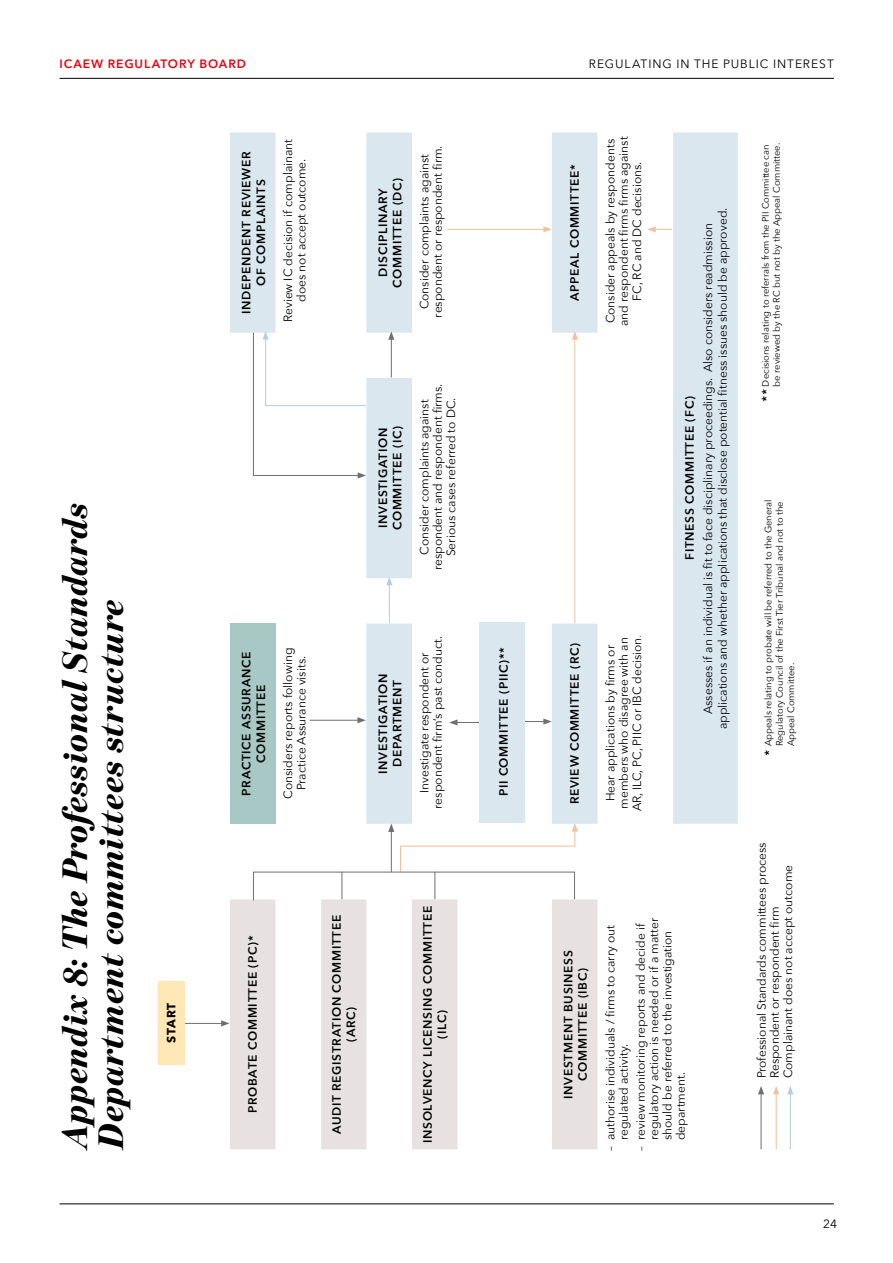
<style>
.page{position:relative;width:893px;height:1263px;background:#fff}
.page>*{position:absolute;margin:0;border:0;box-sizing:border-box;transform-origin:0 0}
.t1{font:italic 900 36px/36px "Benton Mod Disp";letter-spacing:.01em;color:#000}
.t2{font:italic 900 33.3px "Benton Mod Disp";letter-spacing:.01em;color:#000}
.t3{font:12px/13.4px "Avenir Next";color:#000;text-align:center}
.t4{font:600 12px/14.4px "Avenir Next";letter-spacing:.06em;color:#000;text-align:center}
.t5{font:12px "Avenir Next LT Pro";letter-spacing:.08em;color:#000}
.t6{font:600 12px "Avenir Next LT Pro";letter-spacing:.08em;color:#e30613}
.t7{font:700 12px "Avenir Next";color:#000}
.t8{font:9.3px/11.2px "Avenir Next";color:#000}
.s1{color:#706f6f}
</style>
<div class="page">
<hr style="left:60px;top:78px;width:774px;height:1px;background:#000">
<hr style="left:60px;top:1203px;width:774px;height:1px;background:#000">
<hr style="left:892px;top:0;width:1px;height:1263px;background:#a7c8c4">
<svg style="left:230px;top:899px;width:367px;height:250px"></svg>
<svg style="left:230px;top:132px;width:508px;height:692px"></svg>
<hr style="left:389px;top:583px;width:1px;height:40px;background:#b1cfdf">
<svg style="left:386px;top:577px;width:6px;height:8px"></svg>
<hr style="left:310px;top:720px;width:50px;height:1px;background:#706f6f">
<svg style="left:357px;top:717px;width:9px;height:6px"></svg>
<svg style="left:524px;top:718px;width:28px;height:7px"></svg>
<svg style="left:449px;top:719px;width:30px;height:6px"></svg>
<svg style="left:253px;top:331px;width:114px;height:147px"></svg>
<hr style="left:391px;top:338px;width:1px;height:39px;background:#706f6f">
<svg style="left:388px;top:331px;width:6px;height:9px"></svg>
<svg style="left:253px;top:823px;width:325px;height:78px"></svg>
<hr style="left:574px;top:337px;width:1px;height:286px;background:#f1c09d">
<svg style="left:572px;top:331px;width:6px;height:9px"></svg>
<hr style="left:447px;top:229px;width:98px;height:1px;background:#f1c09d">
<svg style="left:543px;top:226px;width:9px;height:6px"></svg>
<svg style="left:647px;top:226px;width:25px;height:6px"></svg>
<hr style="left:180px;top:1023px;width:43px;height:1px;background:#706f6f">
<svg style="left:221px;top:1020px;width:9px;height:6px"></svg>
<div style="left:158px;top:982px;width:27px;height:83px;background:#ffe8b6"></div>
<hr style="left:761px;top:1092px;width:1px;height:57px;background:#706f6f">
<svg style="left:758px;top:1086px;width:6px;height:8px"></svg>
<hr style="left:776px;top:1092px;width:1px;height:57px;background:#f1c09d">
<svg style="left:773px;top:1086px;width:6px;height:8px"></svg>
<hr style="left:790px;top:1092px;width:1px;height:57px;background:#b1cfdf">
<svg style="left:787px;top:1086px;width:6px;height:8px"></svg>
<div style="left:479px;top:622px;width:45px;height:200px;background:#dae7ef"></div>
<p class="t6" style="left:60px;top:57px;width:188px">ICAEW REGULATORY BOARD</p>
<p class="t5" style="left:589px;top:57px;width:246px">REGULATING IN THE PUBLIC INTEREST</p>
<h1 class="t1" style="left:57px;top:1148px;width:648px;rotate:-90deg">Appendix 8: The Professional Standards<br>Department committees structure</h1>
<h2 class="t2" style="left:88px;top:1146px;width:537px;rotate:-90deg">Professional Standards Committees</h2>
<p class="t7" style="left:161px;top:1042px;width:41px;rotate:-90deg">START</p>
<p class="t4" style="left:239px;top:314px;width:164px;rotate:-90deg">INDEPENDENT REVIEWER<br>OF COMPLAINTS</p>
<p class="t3" style="left:281px;top:322px;width:185px;rotate:-90deg">Review IC decision if complainant does not accept outcome.</p>
<p class="t3" style="left:417px;top:318px;width:174px;rotate:-90deg">Consider complaints against respondent or respondent firm.</p>
<p class="t4" style="left:375px;top:287px;width:111px;rotate:-90deg">DISCIPLINARY<br>COMMITTEE (DC)</p>
<p class="t4" style="left:375px;top:530px;width:106px;text-align:left;rotate:-90deg">INVESTIGATION<br>COMMITTEE (IC)</p>
<p class="t3" style="left:417px;top:570px;width:188px;rotate:-90deg">Consider complaints against respondent and respondent firms.<br>Serious cases referred to DC.</p>
<p class="t4" style="left:239px;top:796px;width:146px;rotate:-90deg">PRACTICE ASSURANCE<br>COMMITTEE</p>
<p class="t3" style="left:281px;top:799px;width:153px;rotate:-90deg">Considers reports following<br>Practice Assurance visits.</p>
<p class="t4" style="left:375px;top:774px;width:102px;rotate:-90deg">INVESTIGATION<br>DEPARTMENT</p>
<p class="t3" style="left:417px;top:809px;width:174px;rotate:-90deg">Investigate respondent or respondent firm’s past conduct.</p>
<p class="t4" style="left:245px;top:1113px;width:179px;rotate:-90deg">PROBATE COMMITTEE (PC)*</p>
<p class="t4" style="left:329px;top:1134px;width:221px;rotate:-90deg">AUDIT REGISTRATION COMMITTEE (ARC)</p>
<p class="t4" style="left:420px;top:1143px;width:239px;rotate:-90deg">INSOLVENCY LICENSING COMMITTEE (ILC)</p>
<p class="t4" style="left:496px;top:796px;width:150px;rotate:-90deg">PII COMMITTEE (PIIC)**</p>
<p class="t4" style="left:567px;top:301px;width:138px;rotate:-90deg">APPEAL COMMITTEE*</p>
<p class="t3" style="left:603px;top:326px;width:191px;rotate:-90deg">Consider appeals by respondents and respondent firms firms against<br>FC, RC and DC decisions.</p>
<p class="t4" style="left:567px;top:804px;width:163px;rotate:-90deg">REVIEW COMMITTEE (RC)</p>
<p class="t3" style="left:603px;top:811px;width:179px;rotate:-90deg">Hear applications by firms or members who disagree with an<br>AR, ILC, PC, PIIC or IBC decision<span class="s1">.</span></p>
<p class="t3" style="left:700px;top:729px;width:523px;line-height:14.7px;rotate:-90deg">Assesses if an individual is fit to face disciplinary proceedings. Also considers readmission applications and whether applications that disclose potential fitness issues should be approved.</p>
<p class="t4" style="left:682px;top:560px;width:165px;rotate:-90deg">FITNESS COMMITTEE (FC)</p>
<p class="t4" style="left:561px;top:1099px;width:150px;rotate:-90deg">INVESTMENT BUSINESS<br>COMMITTEE (IBC)</p>
<p class="t3" style="left:603px;top:1140px;width:217px;text-align:left;text-indent:-11px;rotate:-90deg">– authorise individuals / firms to carry out regulated activity.</p>
<p class="t3" style="left:634px;top:1140px;width:224px;text-align:left;text-indent:-11px;rotate:-90deg">– review monitoring reports and decide if regulatory action is needed or if a matter should be referred to the investigation department.</p>
<p class="t8" style="left:759px;top:386px;width:243px;rotate:-90deg">Decisions relating to referrals from the PII Committee can</p>
<p class="t8" style="left:771px;top:386px;width:245px;rotate:-90deg">be reviewed by the RC but not by the Appeal Committee.</p>
<p class="t8" style="left:762px;top:746px;width:249px;rotate:-90deg">Appeals relating to probate will be referred to the General</p>
<p class="t8" style="left:773px;top:746px;width:246px;rotate:-90deg">Regulatory Council of the First Tier Tribunal and not to the<br>Appeal Committee.</p>
<p class="t3" style="left:754px;top:1078px;width:238px;text-align:left;rotate:-90deg">Professional Standards committees process<br>Respondent or respondent firm<br>Complainant does not accept outcome</p>
<p class="t3" style="left:823px;top:1217px;width:15px">24</p>
</div>
